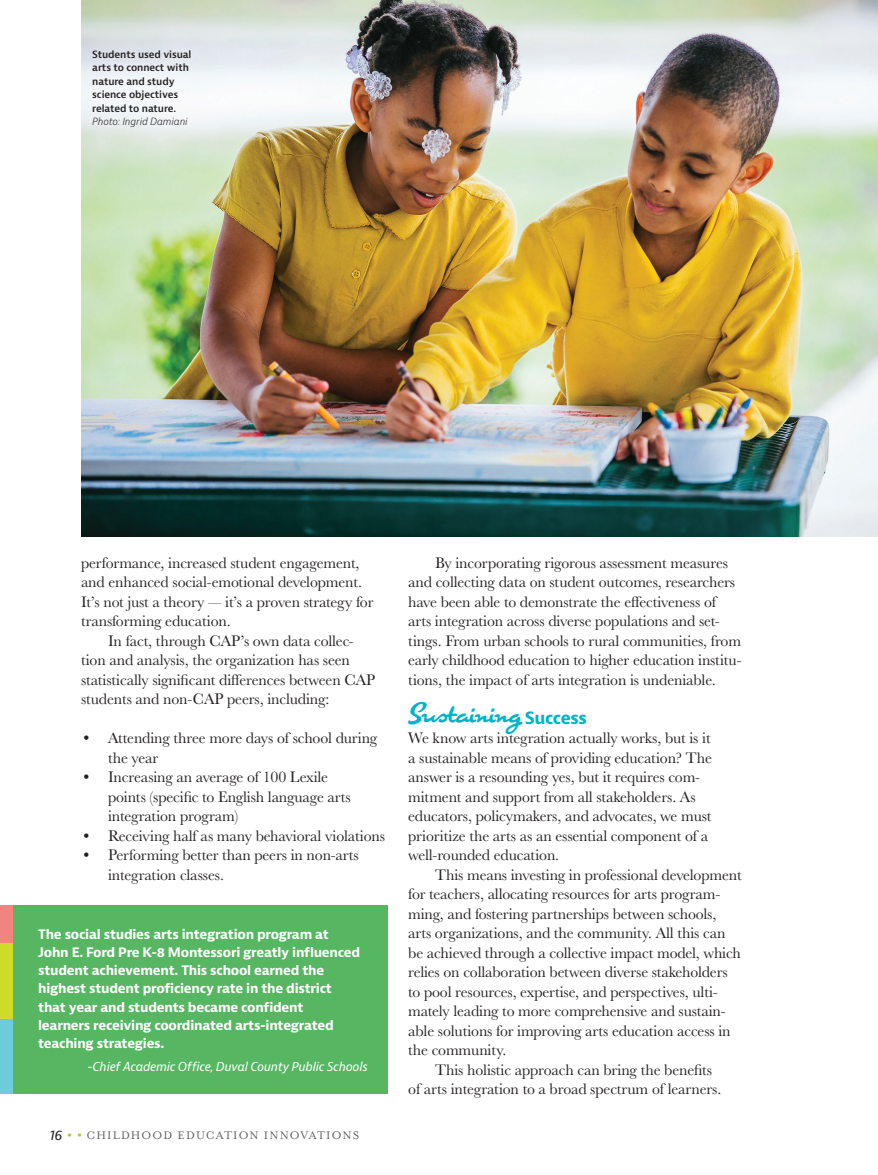
<style>
.page{position:relative;width:878px;height:1175px;background:#fff}
.page>*{position:absolute;margin:0;border:0;box-sizing:border-box;transform-origin:0 0}
.Feature_subhead{font:24px "Cuisine OT Pro";letter-spacing:-.02em;color:#00b4ca}
.Body_copy_w__indent{font:15.75px/19.5px "Baskerville URW";letter-spacing:-.01em;color:#231f20}
.Body_copy_no_indent{font:15.75px/19.5px "Baskerville URW";letter-spacing:-.01em;color:#231f20}
.Body_bullets{font:15.75px/19.5px "Baskerville URW";letter-spacing:-.01em;color:#231f20}
.Sidebar_copy{font:700 12.75px/18px "Bernina Sans";letter-spacing:-.02em;color:#fff}
.t1{font:12.6px "Mrs Eaves OT";letter-spacing:.08em;color:#5f5f62}
.Sidebar_copy-2{font:italic 12px "Bernina Sans";letter-spacing:-.02em;color:#fff}
.Body_bullets_2nd_level{font:600 9.75px/13.5px "Bernina Sans";letter-spacing:-.01em;color:#231f20}
.s1{font-weight:300;font-style:italic}
.s2{font-family:"Bernina Sans";font-style:italic;font-size:13.5px;color:#231f20}
.s3{font-family:"Mrs Eaves Small Caps OT";font-size:21px;color:#9ecb3a}
.s4{font-family:"Bernina Sans";font-weight:700;font-size:16.5px}
</style>
<div class="page">
<img style="left:81px;top:0;width:797px;height:536px">
<div style="left:0;top:905px;width:388px;height:189px;background:#56b661"></div>
<div style="left:0;top:1018px;width:12px;height:76px;background:#6cccda"></div>
<div style="left:0;top:942px;width:12px;height:76px;background:#cfdc27"></div>
<div style="left:0;top:905px;width:12px;height:37px;background:#f1847f"></div>
<p class="Body_bullets_2nd_level" style="left:92px;top:48px;width:101px">Students used visual arts to connect with nature and study science objectives related to nature.<br><span class="s1">Photo: Ingrid Damiani</span></p>
<p class="Body_copy_no_indent" style="left:81px;top:552px;width:294px">performance, increased student engagement, and enhanced social-emotional development.<br>It’s not just a theory — it’s a proven strategy for transforming education.</p>
<p class="Body_copy_w__indent" style="left:81px;top:630px;width:296px;text-indent:27px">In fact, through CAP’s own data collec&shy;tion and analysis, the organization has seen statistically significant differences between CAP students and non-CAP peers, including:</p>
<p class="Body_bullets" style="left:108px;top:727px;width:271px;text-indent:-27px">• Attending three more days of school during the year</p>
<p class="Body_bullets" style="left:108px;top:766px;width:244px;text-indent:-27px">• Increasing an average of 100 Lexile points (specific to English language arts integration program)</p>
<p class="Body_bullets" style="left:81px;top:825px;width:305px">• Receiving half as many behavioral violations</p>
<p class="Body_bullets" style="left:108px;top:844px;width:252px;text-indent:-27px">• Performing better than peers in non-arts integration classes.</p>
<p class="Sidebar_copy" style="left:38px;top:926px;width:323px">The social studies arts integration program at John E. Ford Pre K-8 Montessori greatly influenced student achievement. This school earned the highest student proficiency rate in the district that year and students became confident<br>learners receiving coordinated arts-integrated teaching strategies.</p>
<p class="Sidebar_copy-2" style="left:88px;top:1058px;width:282px">-Chief Academic Office, Duval County Public Schools</p>
<p class="t1" style="left:50px;top:1128px;width:311px"><span class="s2">16</span> <span class="s3">• •</span> CHILDHOOD EDUCATION INNOVATIONS</p>
<p class="Body_copy_w__indent" style="left:408px;top:552px;width:335px;text-indent:27px">By incorporating rigorous assessment measures and collecting data on student outcomes, researchers have been able to demonstrate the effectiveness of arts integration across diverse populations and set&shy;tings. From urban schools to rural communities, from early childhood education to higher education institu&shy;tions, the impact of arts integration is undeniable.</p>
<p class="Feature_subhead" style="left:408px;top:700px;width:180px">Sustaining <span class="s4">Success</span></p>
<p class="Body_copy_no_indent" style="left:408px;top:727px;width:305px">We know arts integration actually works, but is it a sustainable means of providing education? The answer is a resounding yes, but it requires com&shy;mitment and support from all stakeholders. As educators, policymakers, and advocates, we must prioritize the arts as an essential component of a well-rounded education.</p>
<p class="Body_copy_w__indent" style="left:408px;top:864px;width:335px;text-indent:27px">This means investing in professional development for teachers, allocating resources for arts program&shy;ming, and fostering partnerships between schools, arts organizations, and the community. All this can be achieved through a collective impact model, which relies on collaboration between diverse stakeholders to pool resources, expertise, and perspectives, ulti&shy;mately leading to more comprehensive and sustain&shy;able solutions for improving arts education access in the community.</p>
<p class="Body_copy_w__indent" style="left:408px;top:1059px;width:315px;text-indent:27px">This holistic approach can bring the benefits of arts integration to a broad spectrum of learners.</p>
</div>
